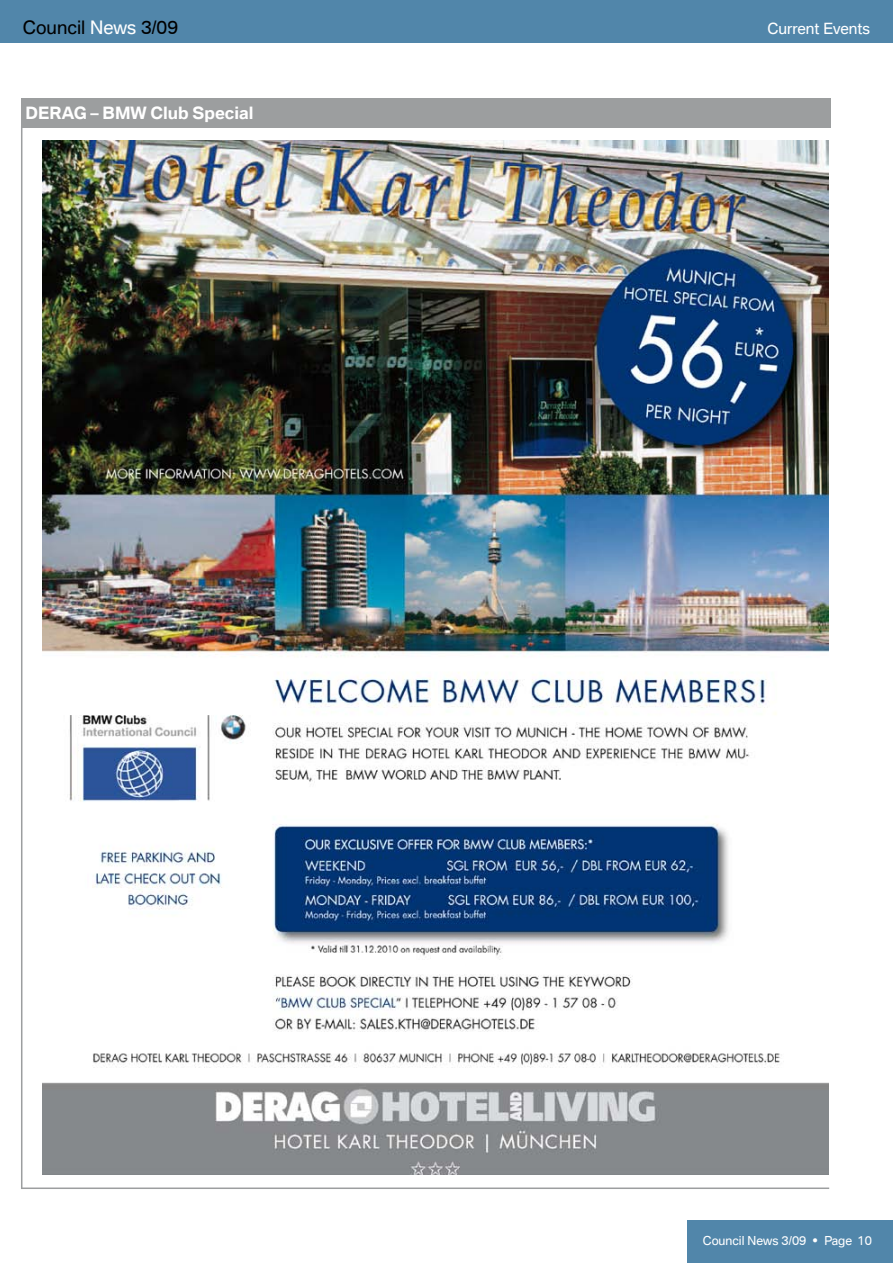
<style>
.page{position:relative;width:893px;height:1263px;background:#fff}
.page>*{position:absolute;margin:0;border:0;box-sizing:border-box;transform-origin:0 0}
.t1{font:18px "BMW Type";color:#000}
.t2{font:700 16.5px "BMW Type";color:#fff}
.t3{font:15px "BMW Type";color:#fff}
.t4{font:12px "BMW Type";color:#fff}
.s1{color:#fff}
</style>
<div class="page">
<div style="left:0;top:0;width:893px;height:43px;background:#5186aa"></div>
<div style="left:688px;top:1220px;width:205px;height:43px;background:#5186aa"></div>
<div style="left:21px;top:98px;width:809px;height:30px;background:#9c9e9f"></div>
<img style="left:43px;top:141px;width:786px;height:1033px">
<hr style="left:21px;top:126px;width:1px;height:1063px;background:#9c9e9f">
<hr style="left:21px;top:1187px;width:808px;height:2px;background:#9c9e9f">
<h1 class="t1" style="left:23px;top:16px;width:157px">Council <span class="s1">News</span> 3/09</h1>
<p class="t3" style="left:767px;top:19px;width:104px">Current Events</p>
<h2 class="t2" style="left:25px;top:102px;width:230px">DERAG – BMW Club Special</h2>
<p class="t4" style="left:703px;top:1232px;width:171px">Council News 3/09 • Page 10</p>
</div>
